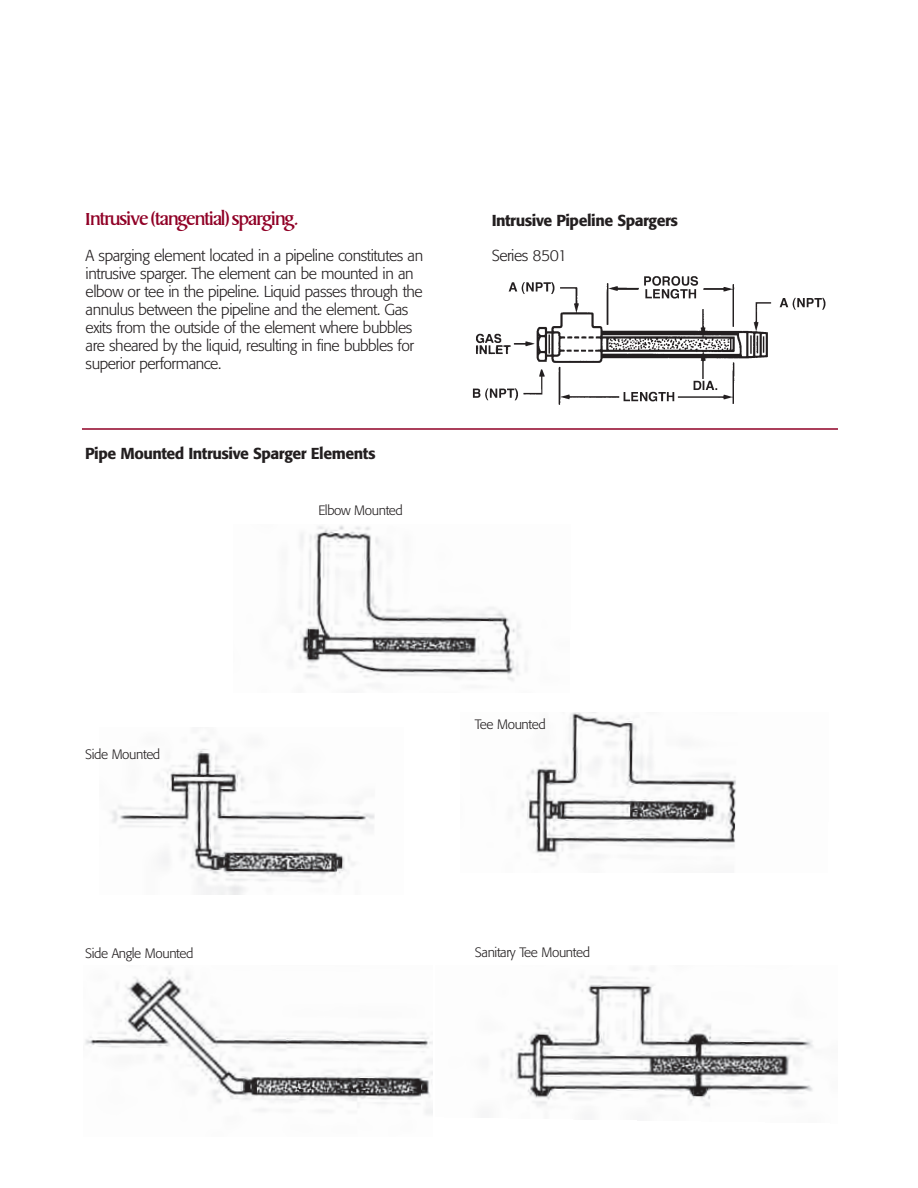
<style>
.page{position:relative;width:918px;height:1188px;background:#fff}
.page>*{position:absolute;margin:0;border:0;box-sizing:border-box;transform-origin:0 0}
.t1{font:18px "Baker Signet Mdm";letter-spacing:-.035em;color:#900126}
.t2{font:300 15.75px/18px "Formata";letter-spacing:-.03em;color:#231f20}
.t3{font:500 15.75px "Formata";letter-spacing:-.03em;color:#231f20}
.t4{font:300 13.5px "Formata";letter-spacing:-.03em;color:#231f20}
</style>
<div class="page">
<img style="left:290px;top:525px;width:237px;height:156px">
<img style="left:521px;top:713px;width:215px;height:153px">
<img style="left:501px;top:968px;width:312px;height:139px">
<img style="left:111px;top:738px;width:264px;height:156px">
<img style="left:85px;top:969px;width:348px;height:146px">
<hr style="left:82px;top:428px;width:756px;height:2px;background:#900126">
<img style="left:472px;top:276px;width:354px;height:129px">
<p class="t1" style="left:86px;top:210px;width:215px">Intrusive (tangential) sparging.</p>
<p class="t2" style="left:86px;top:248px;width:339px">A sparging element located in a pipeline constitutes an intrusive sparger. The element can be mounted in an elbow or tee in the pipeline. Liquid passes through the annulus between the pipeline and the element. Gas exits from the outside of the element where bubbles are sheared by the liquid, resulting in fine bubbles for superior performance.</p>
<p class="t3" style="left:85px;top:447px;width:292px">Pipe Mounted Intrusive Sparger Elements</p>
<p class="t4" style="left:318px;top:505px;width:86px">Elbow Mounted</p>
<p class="t3" style="left:492px;top:214px;width:188px">Intrusive Pipeline Spargers</p>
<p class="t2" style="left:492px;top:247px;width:77px">Series 8501</p>
<p class="t4" style="left:85px;top:749px;width:77px">Side Mounted</p>
<p class="t4" style="left:475px;top:718px;width:72px">Tee Mounted</p>
<p class="t4" style="left:85px;top:947px;width:110px">Side Angle Mounted</p>
<p class="t4" style="left:475px;top:947px;width:117px">Sanitary Tee Mounted</p>
</div>
